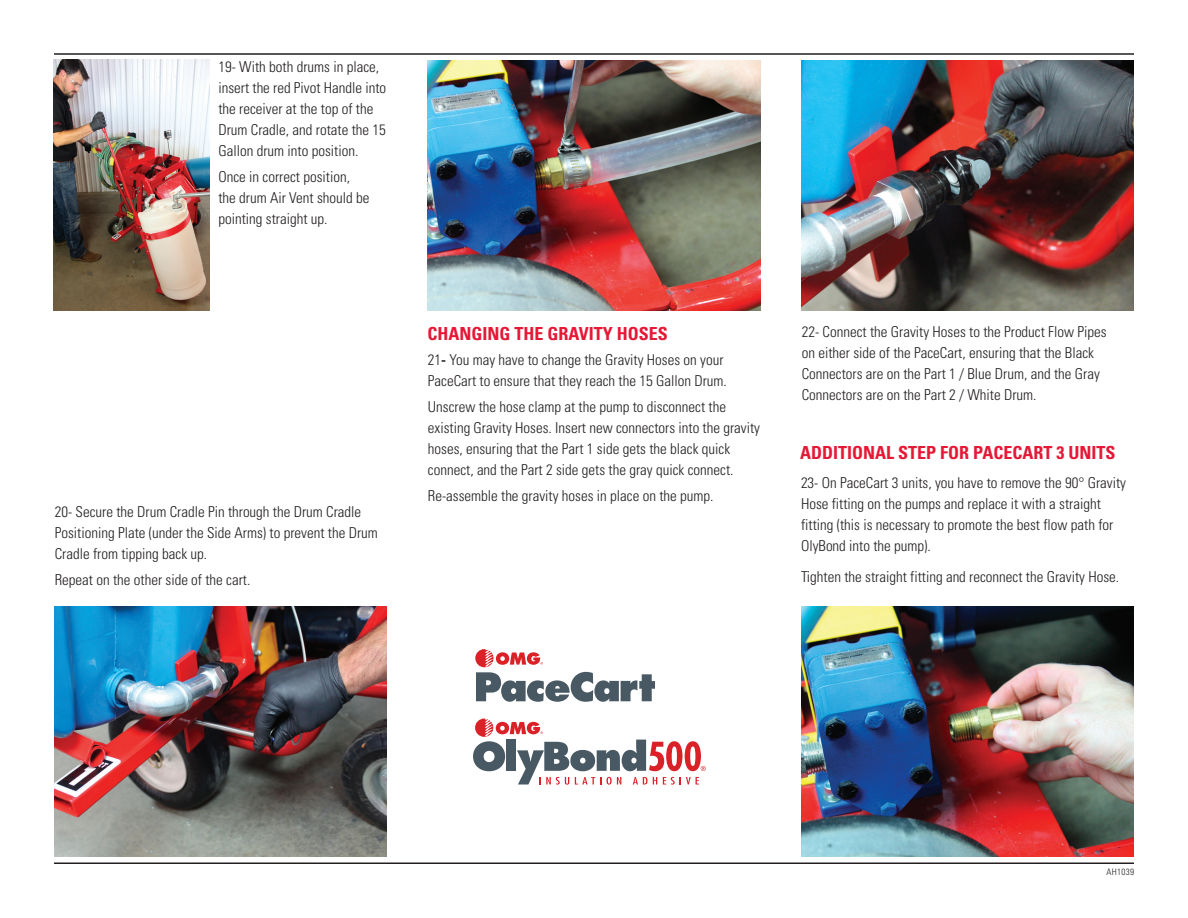
<style>
.page{position:relative;width:1188px;height:918px;background:#fff}
.page>*{position:absolute;margin:0;border:0;box-sizing:border-box;transform-origin:0 0}
.t1{font:700 condensed 18px "Univers";color:#e51836}
.t2{font:300 condensed 15px/21px "Univers";color:#231f20}
.t3{font:300 condensed 9px "Univers";letter-spacing:.03em;color:#231f20}
.s1{font-weight:700}
</style>
<div class="page">
<hr style="left:54px;top:53px;width:1080px;height:2px;background:#231f20">
<hr style="left:54px;top:862px;width:1080px;height:2px;background:#231f20">
<img style="left:428px;top:61px;width:332px;height:249px">
<img style="left:801px;top:607px;width:333px;height:249px">
<img style="left:54px;top:607px;width:333px;height:249px">
<img style="left:801px;top:61px;width:333px;height:249px">
<img style="left:54px;top:59px;width:156px;height:251px">
<svg style="left:475px;top:649px;width:180px;height:53px"></svg>
<svg style="left:473px;top:719px;width:233px;height:66px"></svg>
<p class="t2" style="left:218px;top:56px;width:169px">19- With both drums in place, insert the red Pivot Handle into the receiver at the top of the<br>Drum Cradle, and rotate the 15<br>Gallon drum into position.</p>
<p class="t2" style="left:218px;top:166px;width:153px">Once in correct position, the drum Air Vent should be pointing straight up.</p>
<p class="t2" style="left:55px;top:501px;width:325px">20- Secure the Drum Cradle Pin through the Drum Cradle<br>Positioning Plate (under the Side Arms) to prevent the Drum<br>Cradle from tipping back up.</p>
<p class="t2" style="left:55px;top:569px;width:197px">Repeat on the other side of the cart.</p>
<p class="t1" style="left:428px;top:322px;width:242px">CHANGING THE GRAVITY HOSES</p>
<p class="t2" style="left:428px;top:349px;width:301px">21<span class="s1">-</span> You may have to change the Gravity Hoses on your<br>PaceCart to ensure that they reach the 15 Gallon Drum.</p>
<p class="t2" style="left:428px;top:396px;width:334px">Unscrew the hose clamp at the pump to disconnect the existing Gravity Hoses. Insert new connectors into the gravity hoses, ensuring that the Part 1 side gets the black quick connect, and the Part 2 side gets the gray quick connect.</p>
<p class="t2" style="left:428px;top:485px;width:287px">Re-assemble the gravity hoses in place on the pump.</p>
<p class="t2" style="left:802px;top:321px;width:306px">22- Connect the Gravity Hoses to the Product Flow Pipes on either side of the PaceCart, ensuring that the Black Connectors are on the Part 1 / Blue Drum, and the Gray Connectors are on the Part 2 / White Drum.</p>
<p class="t1" style="left:800px;top:441px;width:317px">ADDITIONAL STEP FOR PACECART 3 UNITS</p>
<p class="t2" style="left:801px;top:472px;width:327px">23- On PaceCart 3 units, you have to remove the 90° Gravity Hose fitting on the pumps and replace it with a straight fitting (this is necessary to promote the best flow path for OlyBond into the pump).</p>
<p class="t2" style="left:801px;top:566px;width:320px">Tighten the straight fitting and reconnect the Gravity Hose.</p>
<p class="t3" style="left:1107px;top:867px;width:29px">AH1039</p>
</div>
